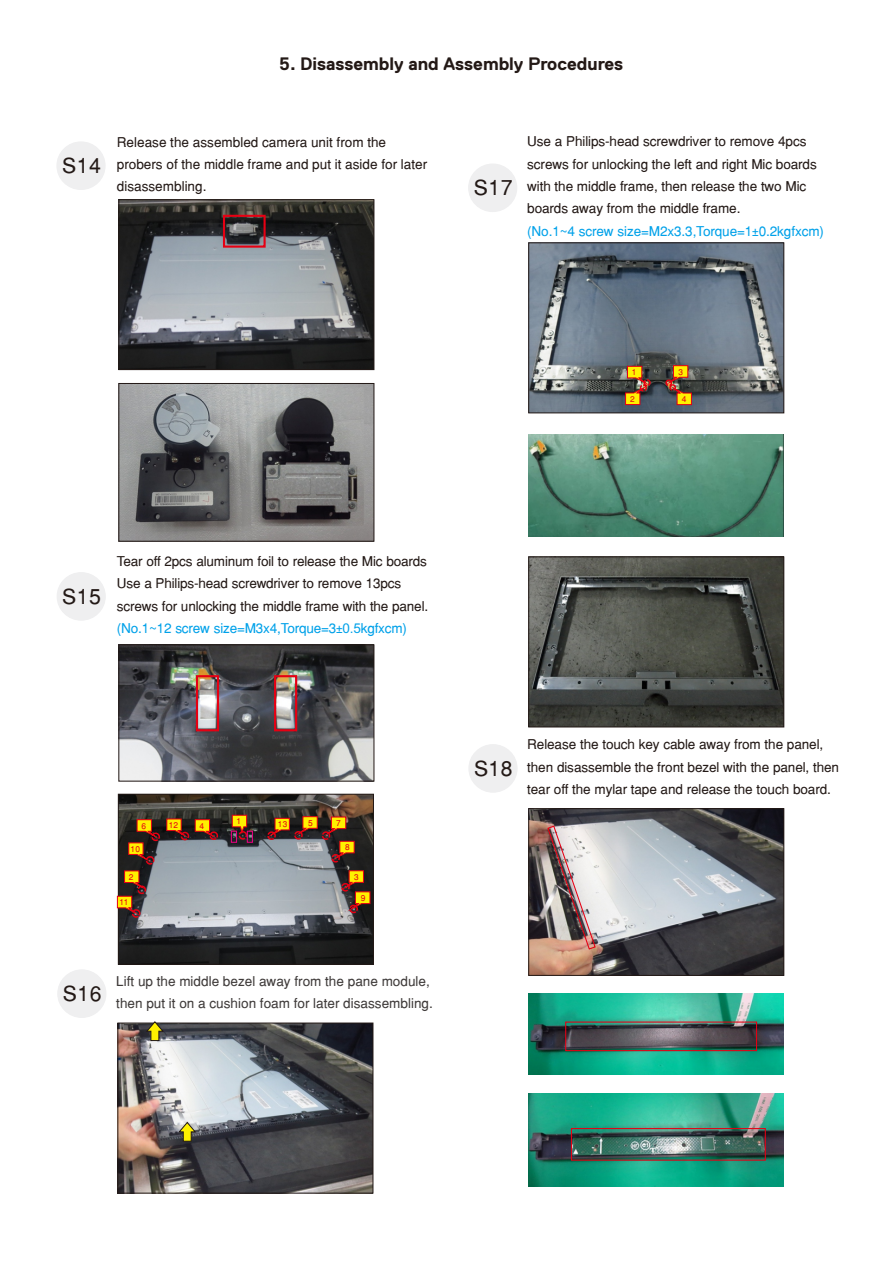
<style>
.page{position:relative;width:893px;height:1263px;background:#fff}
.page>*{position:absolute;margin:0;border:0;box-sizing:border-box;transform-origin:0 0}
.t1{font:21px "Helvetica";letter-spacing:.03em;color:#231916}
.t2{font:700 18px "Dell Replica";color:#231916}
.t3{font:13.5px/22.4px "Helvetica";letter-spacing:-.01em;color:#231916}
.t4{font:13.5px/22.4px "Helvetica";color:#3f3b3a}
.t5{font:13.5px "Helvetica";letter-spacing:-.015em;color:#00a1e9}
.t6{font:8.4px "Helvetica";color:#e60013}
.t7{font:8.25px "Helvetica";letter-spacing:.03em;color:#e60013}
.s1{font-family:"Arial";font-size:12px}
.s2{font-family:"Arial"}
</style>
<div class="page">
<div style="left:57px;top:572px;width:48px;height:48px;background:#efeff0;border:1px solid #efeff0;border-radius:50%"></div>
<div style="left:57px;top:142px;width:48px;height:48px;background:#efeff0;border:1px solid #efeff0;border-radius:50%"></div>
<img style="left:120px;top:1025px;width:251px;height:166px">
<div style="left:118px;top:1023px;width:255px;height:170px;border:1px solid #231916"></div>
<div style="left:469px;top:744px;width:48px;height:48px;background:#efeff0;border:1px solid #efeff0;border-radius:50%"></div>
<div style="left:58px;top:970px;width:48px;height:48px;background:#efeff0;border:1px solid #efeff0;border-radius:50%"></div>
<img style="left:121px;top:385px;width:251px;height:154px">
<div style="left:119px;top:383px;width:255px;height:158px;border:1px solid #231916"></div>
<svg style="left:145px;top:1021px;width:19px;height:20px"></svg>
<img style="left:529px;top:434px;width:255px;height:103px">
<div style="left:468px;top:164px;width:49px;height:48px;background:#efeff0;border:1px solid #efeff0;border-radius:50%"></div>
<img style="left:121px;top:202px;width:251px;height:166px">
<div style="left:119px;top:200px;width:255px;height:170px;border:1px solid #231916"></div>
<div style="left:223px;top:215px;width:43px;height:33px;border:2px solid #e60013"></div>
<img style="left:120px;top:796px;width:252px;height:166px">
<div style="left:118px;top:794px;width:256px;height:170px;border:1px solid #231916"></div>
<div style="left:146px;top:856px;width:8px;height:9px;border:1px dashed #e60013;border-radius:50%"></div>
<svg style="left:339px;top:870px;width:32px;height:43px"></svg>
<div style="left:239px;top:831px;width:8px;height:9px;border:1px dashed #e60013;border-radius:50%"></div>
<div style="left:341px;top:883px;width:9px;height:9px;border:1px dashed #e60013;border-radius:50%"></div>
<div style="left:132px;top:909px;width:8px;height:9px;border:1px dashed #e60013;border-radius:50%"></div>
<svg style="left:232px;top:814px;width:15px;height:21px"></svg>
<svg style="left:117px;top:870px;width:32px;height:47px;background:#765930"></svg>
<div style="left:349px;top:905px;width:9px;height:8px;border:1px dashed #e60013;border-radius:50%"></div>
<div style="left:331px;top:854px;width:9px;height:9px;border:1px dashed #e60013;border-radius:50%"></div>
<div style="left:231px;top:831px;width:6px;height:12px;border:1px solid #e4007f"></div>
<div style="left:247px;top:831px;width:6px;height:12px;border:1px solid #e4007f"></div>
<svg style="left:128px;top:818px;width:92px;height:46px;background:#78664b"></svg>
<svg style="left:264px;top:816px;width:91px;height:46px;background:#7d694d"></svg>
<img style="left:121px;top:647px;width:251px;height:132px">
<div style="left:119px;top:645px;width:255px;height:136px;border:1px solid #231916"></div>
<div style="left:196px;top:675px;width:23px;height:56px;border:2px solid #e60013"></div>
<div style="left:274px;top:675px;width:23px;height:56px;border:2px solid #e60013"></div>
<img style="left:530px;top:559px;width:252px;height:166px">
<div style="left:528px;top:557px;width:256px;height:170px;border:1px solid #231916"></div>
<img style="left:530px;top:810px;width:252px;height:164px">
<div style="left:528px;top:808px;width:256px;height:168px;border:1px solid #231916"></div>
<img style="left:547px;top:825px;width:49px;height:125px">
<img style="left:530px;top:245px;width:252px;height:166px">
<div style="left:528px;top:243px;width:256px;height:170px;border:1px solid #231916"></div>
<svg style="left:625px;top:366px;width:27px;height:39px"></svg>
<svg style="left:663px;top:365px;width:29px;height:40px"></svg>
<svg style="left:178px;top:1121px;width:19px;height:21px"></svg>
<img style="left:529px;top:1094px;width:255px;height:92px">
<img style="left:529px;top:994px;width:255px;height:81px">
<div style="left:571px;top:1128px;width:195px;height:33px;border:1px solid #e60013"></div>
<div style="left:565px;top:1022px;width:192px;height:29px;border:1px solid #e60013"></div>
<h2 class="t2" style="left:279px;top:56px;width:345px">5. Disassembly and Assembly Procedures</h2>
<h1 class="t1" style="left:62px;top:158px;width:40px">S14</h1>
<p class="t3" style="left:117px;top:132px;width:312px">Release the assembled camera unit from the probers of the middle frame and put it aside for later disassembling.</p>
<h1 class="t1" style="left:474px;top:180px;width:40px">S17</h1>
<p class="t3" style="left:527px;top:132px;width:291px">Use a Philips-head screwdriver to remove 4pcs screws for unlocking the left and right Mic boards with the middle frame, then release the two Mic boards away from the middle frame.</p>
<p class="t5" style="left:527px;top:225px;width:298px">(No.1~4 screw size=M2x3.3,Torque=1<span class="s1">±</span>0.2kgfxcm)</p>
<p class="t7" style="left:632px;top:369px;width:6px">1</p>
<p class="t7" style="left:679px;top:368px;width:6px">3</p>
<p class="t7" style="left:630px;top:396px;width:6px">2</p>
<p class="t7" style="left:682px;top:395px;width:6px">4</p>
<h1 class="t1" style="left:62px;top:588px;width:40px">S15</h1>
<p class="t3" style="left:117px;top:551px;width:313px">Tear off 2pcs aluminum foil to release the Mic boards<br>Use a Philips-head screwdriver to remove 13pcs screws for unlocking the middle frame with the panel.</p>
<p class="t5" style="left:117px;top:623px;width:292px">(No.1~12 screw size=M3x4,Torque=3<span class="s1">±</span><span class="s2">0.5</span>kgfxcm)</p>
<p class="t7" style="left:237px;top:818px;width:6px">1</p>
<p class="t7" style="left:200px;top:822px;width:6px">4</p>
<p class="t7" style="left:308px;top:819px;width:6px">5</p>
<p class="t7" style="left:141px;top:822px;width:6px">6</p>
<p class="t7" style="left:169px;top:822px;width:11px">12</p>
<p class="t7" style="left:278px;top:821px;width:11px">13</p>
<p class="t7" style="left:336px;top:819px;width:6px">7</p>
<p class="t7" style="left:131px;top:846px;width:11px">10</p>
<p class="t7" style="left:345px;top:844px;width:6px">8</p>
<p class="t7" style="left:129px;top:874px;width:6px">2</p>
<p class="t7" style="left:354px;top:874px;width:6px">3</p>
<p class="t7" style="left:120px;top:899px;width:10px">11</p>
<p class="t6" style="left:361px;top:895px;width:6px">9</p>
<h1 class="t1" style="left:63px;top:985px;width:40px">S16</h1>
<p class="t4" style="left:116px;top:971px;width:318px">Lift up the middle bezel away from the pane module, then put it on a cushion foam for later disassembling.</p>
<h1 class="t1" style="left:474px;top:760px;width:40px">S18</h1>
<p class="t3" style="left:527px;top:735px;width:313px">Release the touch key cable away from the panel, then disassemble the front bezel with the panel, then tear off the mylar tape and release the touch board.</p>
</div>
